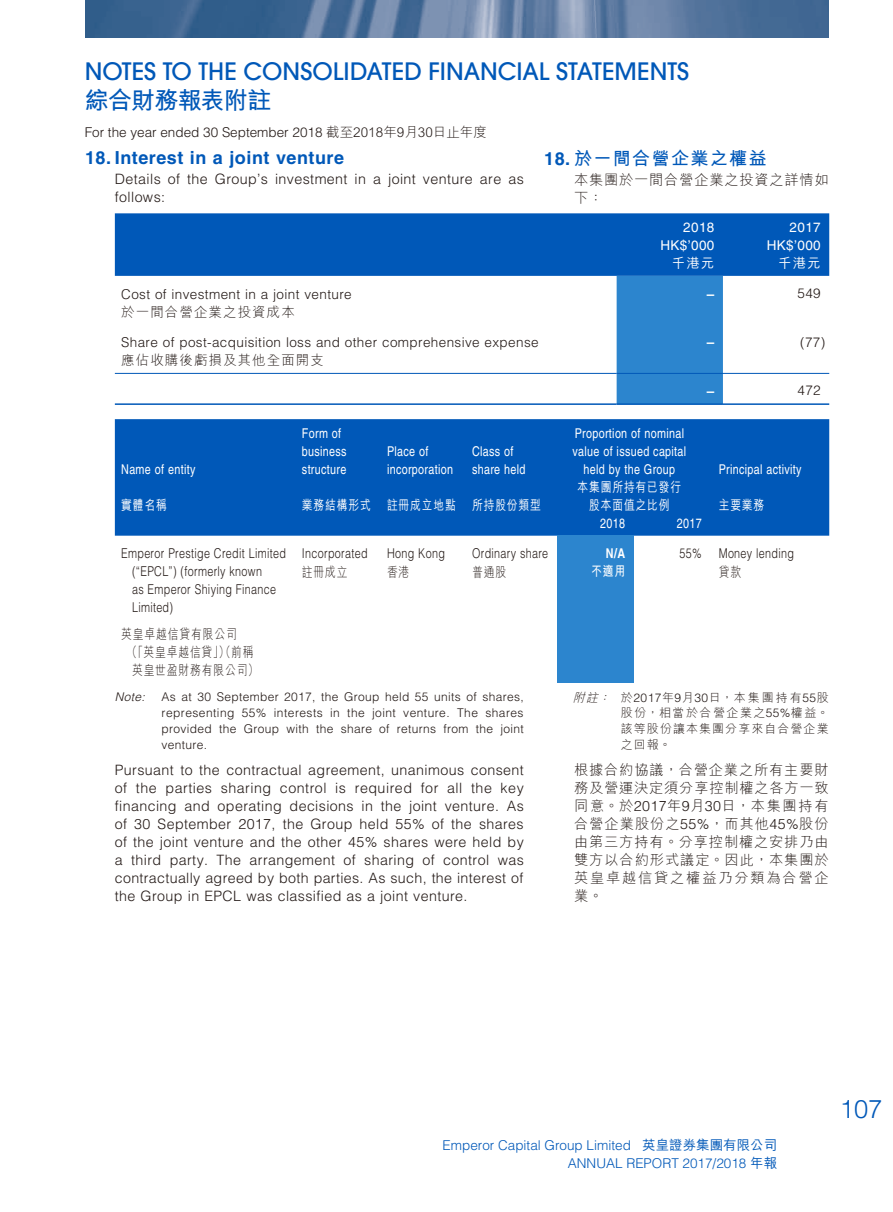
<style>
.page{position:relative;width:893px;height:1212px;background:#fff}
.page>*{position:absolute;margin:0;border:0;box-sizing:border-box;transform-origin:0 0}
.t1{font:300 25.5px "Helvetica LT Std";color:#0058b8}
.t2{font:500 24px "Avant Garde LT";color:#0058b8}
.t3{font:700 24px "M Hei HK";letter-spacing:-.03em;color:#0058b8}
.t4{font:700 18px "Helvetica LT Std";letter-spacing:.03em;color:#0058b8}
.t5{font:700 18px "M Hei HK";letter-spacing:.08em;color:#0058b8}
.t6{font:300 14.25px/18px "Helvetica LT Std";letter-spacing:.03em;color:#231916}
.t7{font:300 14.25px/18px "M Hei HK";letter-spacing:.06em;color:#231916}
.t8{font:13.5px/18px "Helvetica LT Std";letter-spacing:.03em;color:#fff;scale:.8 1}
.t9{font:300 13.5px/18px "Helvetica LT Std";letter-spacing:.03em;color:#231916;scale:.8 1}
.t10{font:300 13.5px "Helvetica LT Std";letter-spacing:.03em;color:#231916}
.t11{font:300 13.5px/18px "Helvetica LT Std";color:#0058b8;text-align:right}
.t12{font:300 13.5px "Helvetica LT Std";color:#231916}
.t13{font:300 13.5px "M Hei HK";letter-spacing:.08em;color:#231916;scale:.8 1}
.t14{font:500 13.5px/18px "M Hei HK";letter-spacing:.08em;color:#fff;text-align:center;scale:.8 1}
.t15{font:300 13.5px "M Hei HK";letter-spacing:.08em;color:#231916}
.t16{font:13.5px "Helvetica LT Std";letter-spacing:.03em;color:#fff}
.t17{font:500 13.5px "M Hei HK";letter-spacing:.08em;color:#fff}
.t18{font:700 13.5px "Helvetica LT Std";color:#fff}
.t19{font:700 13.5px "Helvetica LT Std";color:#fff;scale:.8 1}
.t20{font:700 13.5px "M Hei HK";color:#fff;scale:.8 1}
.t21{font:300 12px/15.8px "Helvetica LT Std";letter-spacing:.03em;color:#231916;text-align:justify}
.t22{font:300 12px/15.8px "M Hei HK";letter-spacing:.09em;color:#231916;text-align:justify}
.t23{font:italic 300 12px "Helvetica LT Std";color:#231916}
.s1{font-family:"M Hei HK"}
.s2{font-family:"Helvetica LT Std"}
.s3{font-style:italic}
.s4{font-family:"M Hei HK";font-weight:500}
</style>
<div class="page">
<img style="left:85px;top:0;width:743px;height:38px">
<div style="left:115px;top:213px;width:714px;height:63px;background:#0058b8"></div>
<div style="left:617px;top:276px;width:106px;height:127px;background:#2c85ce"></div>
<hr style="left:115px;top:373px;width:502px;height:1px;background:#0058b8">
<hr style="left:617px;top:373px;width:106px;height:1px;background:#0058b8">
<hr style="left:723px;top:373px;width:106px;height:1px;background:#0058b8">
<hr style="left:115px;top:403px;width:502px;height:2px;background:#0058b8">
<hr style="left:617px;top:403px;width:106px;height:2px;background:#0058b8">
<hr style="left:723px;top:403px;width:106px;height:2px;background:#0058b8">
<div style="left:115px;top:419px;width:714px;height:117px;background:#0058b8"></div>
<div style="left:557px;top:536px;width:77px;height:147px;background:#2c85ce"></div>
<h2 class="t2" style="left:85px;top:57px;width:606px">NOTES TO THE CONSOLIDATED FINANCIAL STATEMENTS</h2>
<h2 class="t3" style="left:85px;top:83px;width:188px">綜合財務報表附註</h2>
<p class="t12" style="left:85px;top:124px;width:404px">For the year ended 30 September 2018 <span class="s1">截至2018年9月30日止年度</span></p>
<p class="t4" style="left:85px;top:146px;width:260px">18. Interest in a joint venture</p>
<p class="t6" style="left:115px;top:170px;width:410px">Details of the Group’s investment in a joint venture are as follows:</p>
<p class="t10" style="left:121px;top:285px;width:232px">Cost of investment in a joint venture</p>
<p class="t15" style="left:121px;top:302px;width:175px">於一間合營企業之投資成本</p>
<p class="t5" style="left:544px;top:145px;width:224px"><span class="s2">18.</span> 於一間合營企業之權益</p>
<p class="t7" style="left:574px;top:171px;width:256px">本集團於一間合營企業之投資之詳情如下：</p>
<p class="t16" style="left:683px;top:219px;width:33px">2018</p>
<p class="t16" style="left:790px;top:219px;width:33px">2017</p>
<p class="t16" style="left:660px;top:237px;width:56px">HK$’000</p>
<p class="t17" style="left:672px;top:253px;width:44px">千港元</p>
<p class="t16" style="left:767px;top:237px;width:56px">HK$’000</p>
<p class="t17" style="left:778px;top:253px;width:44px">千港元</p>
<p class="t18" style="left:707px;top:285px;width:9px">–</p>
<p class="t10" style="left:797px;top:285px;width:25px">549</p>
<p class="t10" style="left:121px;top:334px;width:419px">Share of post-acquisition loss and other comprehensive expense</p>
<p class="t15" style="left:121px;top:351px;width:204px">應佔收購後虧損及其他全面開支</p>
<p class="t18" style="left:707px;top:334px;width:9px">–</p>
<p class="t10" style="left:800px;top:333px;width:27px">(77)</p>
<p class="t18" style="left:707px;top:383px;width:9px">–</p>
<p class="t10" style="left:797px;top:382px;width:25px">472</p>
<p class="t8" style="left:121px;top:460px;width:94px">Name of entity</p>
<p class="t8" style="left:302px;top:424px;width:57px">Form of business structure</p>
<p class="t8" style="left:387px;top:442px;width:84px">Place of incorporation</p>
<p class="t8" style="left:472px;top:442px;width:68px">Class of share held</p>
<p class="t8" style="left:572px;top:424px;width:144px;text-align:center">Proportion of nominal value of issued capital held by the Group</p>
<p class="t8" style="left:719px;top:460px;width:105px">Principal activity</p>
<p class="t14" style="left:121px;top:495px;width:59px">實體名稱</p>
<p class="t14" style="left:302px;top:495px;width:300px">業務結構形式 註冊成立地點 所持股份類型</p>
<p class="t14" style="left:577px;top:477px;width:131px">本集團所持有已發行股本面值之比例</p>
<p class="t14" style="left:719px;top:495px;width:59px">主要業務</p>
<p class="t8" style="left:600px;top:514px;width:33px">2018</p>
<p class="t8" style="left:677px;top:514px;width:33px">2017</p>
<p class="t9" style="left:132px;top:544px;width:194px;text-indent:-11px">Emperor Prestige Credit Limited (“EPCL”) (formerly known<br>as Emperor Shiying Finance<br>Limited)</p>
<p class="t13" style="left:121px;top:624px;width:146px">英皇卓越信貸有限公司</p>
<p class="t13" style="left:127px;top:642px;width:160px">（「英皇卓越信貸」）（前稱</p>
<p class="t13" style="left:132px;top:660px;width:160px">英皇世盈財務有限公司）</p>
<p class="t9" style="left:302px;top:544px;width:84px">Incorporated</p>
<p class="t13" style="left:302px;top:562px;width:59px">註冊成立</p>
<p class="t9" style="left:387px;top:544px;width:74px">Hong Kong</p>
<p class="t13" style="left:387px;top:562px;width:30px">香港</p>
<p class="t9" style="left:472px;top:544px;width:97px">Ordinary share</p>
<p class="t13" style="left:472px;top:562px;width:44px">普通股</p>
<p class="t19" style="left:606px;top:545px;width:26px">N/A</p>
<p class="t20" style="left:591px;top:561px;width:44px">不適用</p>
<p class="t9" style="left:679px;top:544px;width:29px">55%</p>
<p class="t9" style="left:719px;top:544px;width:96px">Money lending</p>
<p class="t13" style="left:719px;top:562px;width:30px">貸款</p>
<p class="t23" style="left:115px;top:690px;width:32px">Note:</p>
<p class="t21" style="left:162px;top:689px;width:364px">As at 30 September 2017, the Group held 55 units of shares, representing 55% interests in the joint venture. The shares provided the Group with the share of returns from the joint venture.</p>
<p class="t6" style="left:115px;top:761px;width:410px;text-align:justify">Pursuant to the contractual agreement, unanimous consent of the parties sharing control is required for all the key financing and operating decisions in the joint venture. As of 30 September 2017, the Group held 55% of the shares of the joint venture and the other 45% shares were held by a third party. The arrangement of sharing of control was contractually agreed by both parties. As such, the interest of the Group in EPCL was classified as a joint venture.</p>
<p class="t22" style="left:621px;top:689px;width:209px;text-indent:-48px"><span class="s3">附註：</span>於<span class="s2">2017</span>年<span class="s2">9</span>月<span class="s2">30</span>日，本集團持有<span class="s2">55</span>股股份，相當於合營企業之<span class="s2">55%</span>權益。該等股份讓本集團分享來自合營企業之回報。</p>
<p class="t7" style="left:574px;top:760px;width:256px;text-align:justify">根據合約協議，合營企業之所有主要財務及營運決定須分享控制權之各方一致同意。於<span class="s2">2017</span>年<span class="s2">9</span>月<span class="s2">30</span>日，本集團持有合營企業股份之<span class="s2">55%</span>，而其他<span class="s2">45%</span>股份由第三方持有。分享控制權之安排乃由雙方以合約形式議定。因此，本集團於英皇卓越信貸之權益乃分類為合營企業。</p>
<p class="t11" style="left:443px;top:1136px;width:336px">Emperor Capital Group Limited <span class="s4">英皇證券集團有限公司<br></span>ANNUAL REPORT 2017/2018 <span class="s4">年報</span></p>
<h1 class="t1" style="left:840px;top:1093px;width:44px">107</h1>
</div>
